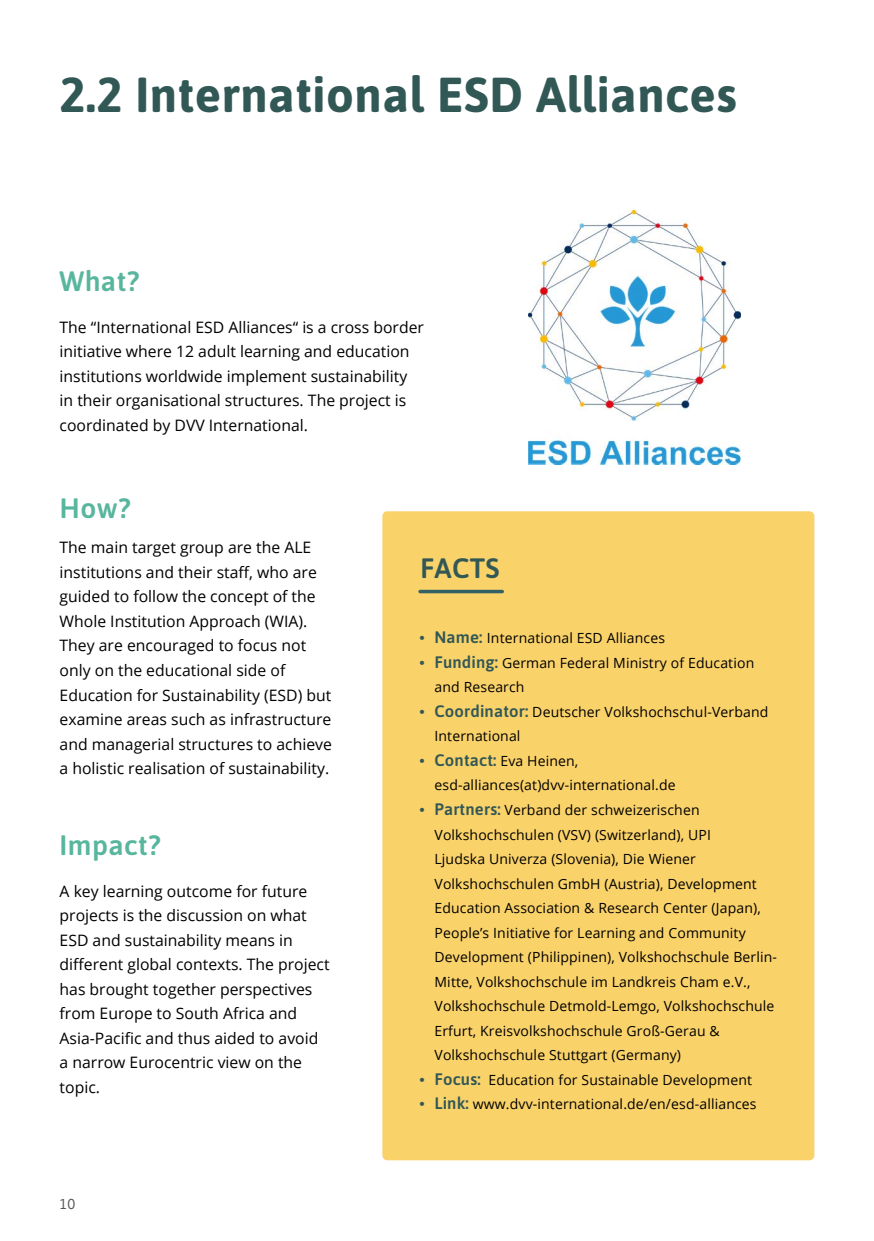
<style>
.page{position:relative;width:874px;height:1241px;background:#fff}
.page>*{position:absolute;margin:0;border:0;box-sizing:border-box;transform-origin:0 0}
.t1{font:700 49px "Asap";letter-spacing:.01em;color:#325856}
.t2{font:600 28px "Asap";letter-spacing:.015em;color:#59b69e}
.t3{font:600 28px "Asap";letter-spacing:.01em;color:#325856}
.t4{font:15.75px/24.5px "Open Sans";color:#000}
.t5{font:14px/24.5px "Open Sans";letter-spacing:.01em;color:#000}
.t6{font:14px "Justus Pro";color:#575756}
.s1{font-family:"Asap";font-weight:600;font-size:15.75px;color:#325856}
.s2{font-family:"Asap";font-weight:600;font-size:16.62px;color:#325856}
</style>
<div class="page">
<div style="left:382px;top:511px;width:432px;height:649px;background:#fad26a;border-radius:5px"></div>
<svg style="left:418px;top:589px;width:85px;height:4px"></svg>
<img style="left:528px;top:210px;width:212px;height:254px">
<h1 class="t1" style="left:60px;top:60px;width:678px">2.2 International ESD Alliances</h1>
<h2 class="t2" style="left:60px;top:261px;width:81px">What?</h2>
<p class="t4" style="left:60px;top:314px;width:365px">The “International ESD Alliances“ is a cross border initiative where 12 adult learning and education institutions worldwide implement sustainability in their organisational structures. The project is coordinated by DVV International.</p>
<h2 class="t2" style="left:60px;top:489px;width:73px">How?</h2>
<p class="t4" style="left:60px;top:535px;width:274px">The main target group are the ALE institutions and their staff, who are guided to follow the concept of the Whole Institution Approach (WIA).<br>They are encouraged to focus not only on the educational side of Education for Sustainability (ESD) but examine areas such as infrastructure and managerial structures to achieve a holistic realisation of sustainability.</p>
<h2 class="t2" style="left:60px;top:824px;width:103px">Impact?</h2>
<p class="t4" style="left:60px;top:878px;width:271px">A key learning outcome for future projects is the discussion on what<br>ESD and sustainability means in different global contexts. The project has brought together perspectives from Europe to South Africa and<br>Asia-Pacific and thus aided to avoid a narrow Eurocentric view on the topic.</p>
<p class="t6" style="left:60px;top:1194px;width:17px">10</p>
<h2 class="t3" style="left:420px;top:548px;width:81px">FACTS</h2>
<p class="t5" style="left:419px;top:625px;width:247px"><span class="s1">•</span> <span class="s2">Name:</span> International ESD Alliances</p>
<p class="t5" style="left:434px;top:650px;width:321px;text-indent:-15px"><span class="s1">•</span> <span class="s2">Funding:</span> German Federal Ministry of Education and Research</p>
<p class="t5" style="left:434px;top:699px;width:335px;text-indent:-15px"><span class="s1">•</span> <span class="s2">Coordinator:</span> Deutscher Volkshochschul-Verband<br>International</p>
<p class="t5" style="left:434px;top:748px;width:242px;text-indent:-15px"><span class="s1">•</span> <span class="s2">Contact:</span> Eva Heinen, esd-alliances(at)dvv-international.de</p>
<p class="t5" style="left:434px;top:797px;width:344px;text-indent:-15px"><span class="s1">•</span> <span class="s2">Partners:</span> Verband der schweizerischen Volkshochschulen (VSV) (Switzerland), UPI<br>Ljudska Univerza (Slovenia), Die Wiener Volkshochschulen GmbH (Austria), Development Education Association &amp; Research Center (Japan), People’s Initiative for Learning and Community Development (Philippinen), Volkshochschule Berlin-Mitte, Volkshochschule im Landkreis Cham e.V., Volkshochschule Detmold-Lemgo, Volkshochschule Erfurt, Kreisvolkshochschule Groß-Gerau &amp; Volkshochschule Stuttgart (Germany)</p>
<p class="t5" style="left:419px;top:1066px;width:334px"><span class="s1">•</span> <span class="s2">Focus:</span> Education for Sustainable Development</p>
<p class="t5" style="left:419px;top:1091px;width:338px"><span class="s1">•</span> <span class="s2">Link:</span> www.dvv-international.de/en/esd-alliances</p>
</div>
